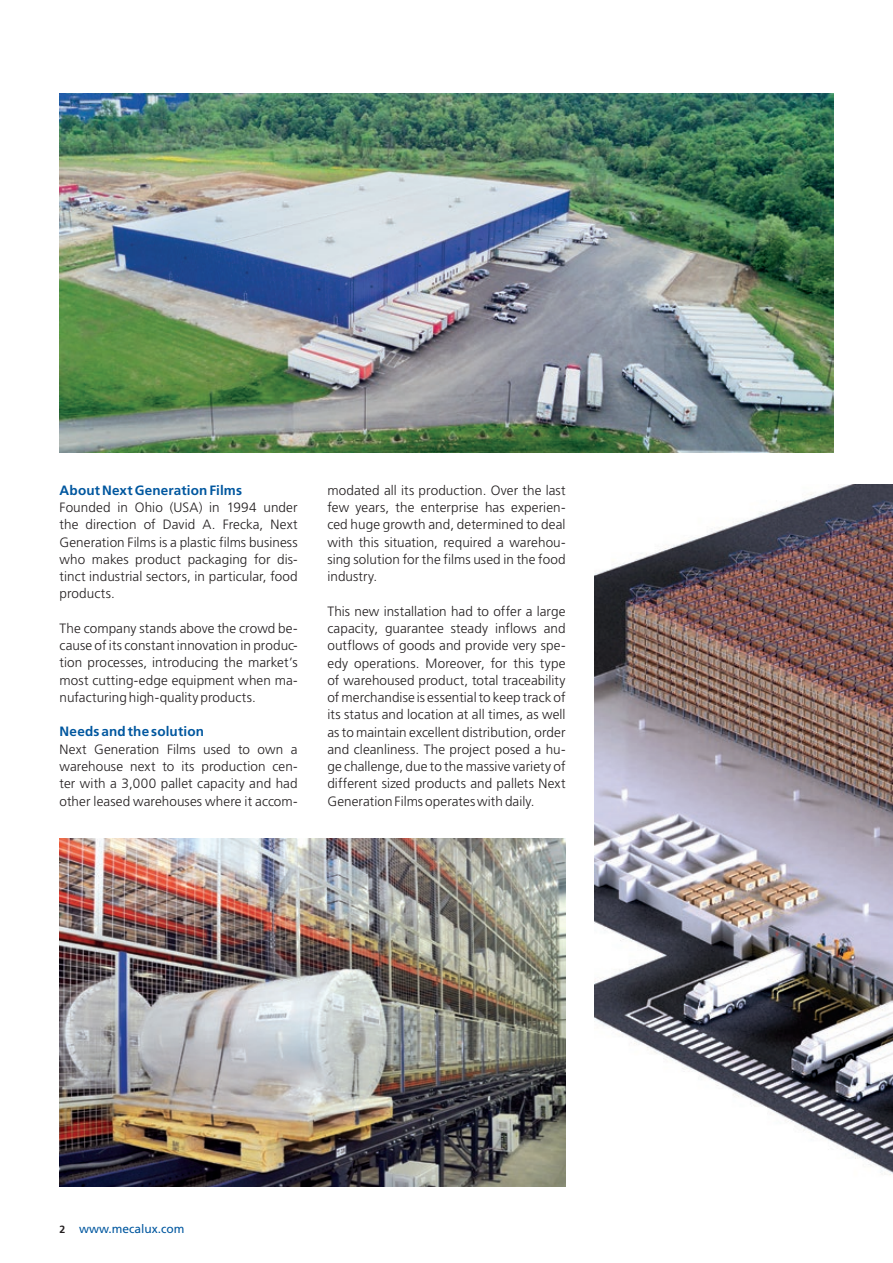
<style>
.page{position:relative;width:893px;height:1263px;background:#fff}
.page>*{position:absolute;margin:0;border:0;box-sizing:border-box;transform-origin:0 0}
.t1{font:300 13.5px/17.2px "Frutiger LT Std";letter-spacing:.005em;color:#231f20;text-align:justify}
.t2{font:700 13.5px "Frutiger LT Std";letter-spacing:.015em;color:#01579f}
.t3{font:12px "Frutiger LT Std";color:#01579f}
.s1{font-weight:700;font-size:10.5px;color:#231f20}
</style>
<div class="page">
<img style="left:595px;top:485px;width:298px;height:690px">
<img style="left:60px;top:838px;width:506px;height:348px">
<img style="left:60px;top:94px;width:773px;height:358px">
<p class="t2" style="left:60px;top:482px;width:184px">About Next Generation Films</p>
<p class="t1" style="left:60px;top:499px;width:240px">Founded in Ohio (USA) in 1994 under the direction of David A. Frecka, Next Generation Films is a plastic films business who makes product packaging for dis&shy;tinct industrial sectors, in particular, food products.</p>
<p class="t1" style="left:60px;top:620px;width:240px">The company stands above the crowd be&shy;cause of its constant innovation in produc&shy;tion processes, introducing the market’s most cutting-edge equipment when ma&shy;nufacturing high-quality products.</p>
<p class="t2" style="left:60px;top:724px;width:146px">Needs and the solution</p>
<p class="t1" style="left:60px;top:741px;width:240px">Next Generation Films used to own a warehouse next to its production cen&shy;ter with a 3,000 pallet capacity and had other leased warehouses where it accom-</p>
<p class="t1" style="left:327px;top:482px;width:240px">modated all its production. Over the last few years, the enterprise has experien&shy;ced huge growth and, determined to deal with this situation, required a warehou&shy;sing solution for the films used in the food industry.</p>
<p class="t1" style="left:327px;top:603px;width:240px">This new installation had to offer a large capacity, guarantee steady inflows and outflows of goods and provide very spe&shy;edy operations. Moreover, for this type of warehoused product, total traceability of merchandise is essential to keep track of its status and location at all times, as well as to maintain excellent distribution, order and cleanliness. The project posed a hu&shy;ge challenge, due to the massive variety of different sized products and pallets Next Generation Films operates with daily.</p>
<p class="t3" style="left:60px;top:1221px;width:126px"><span class="s1">2</span> www.mecalux.com</p>
</div>
